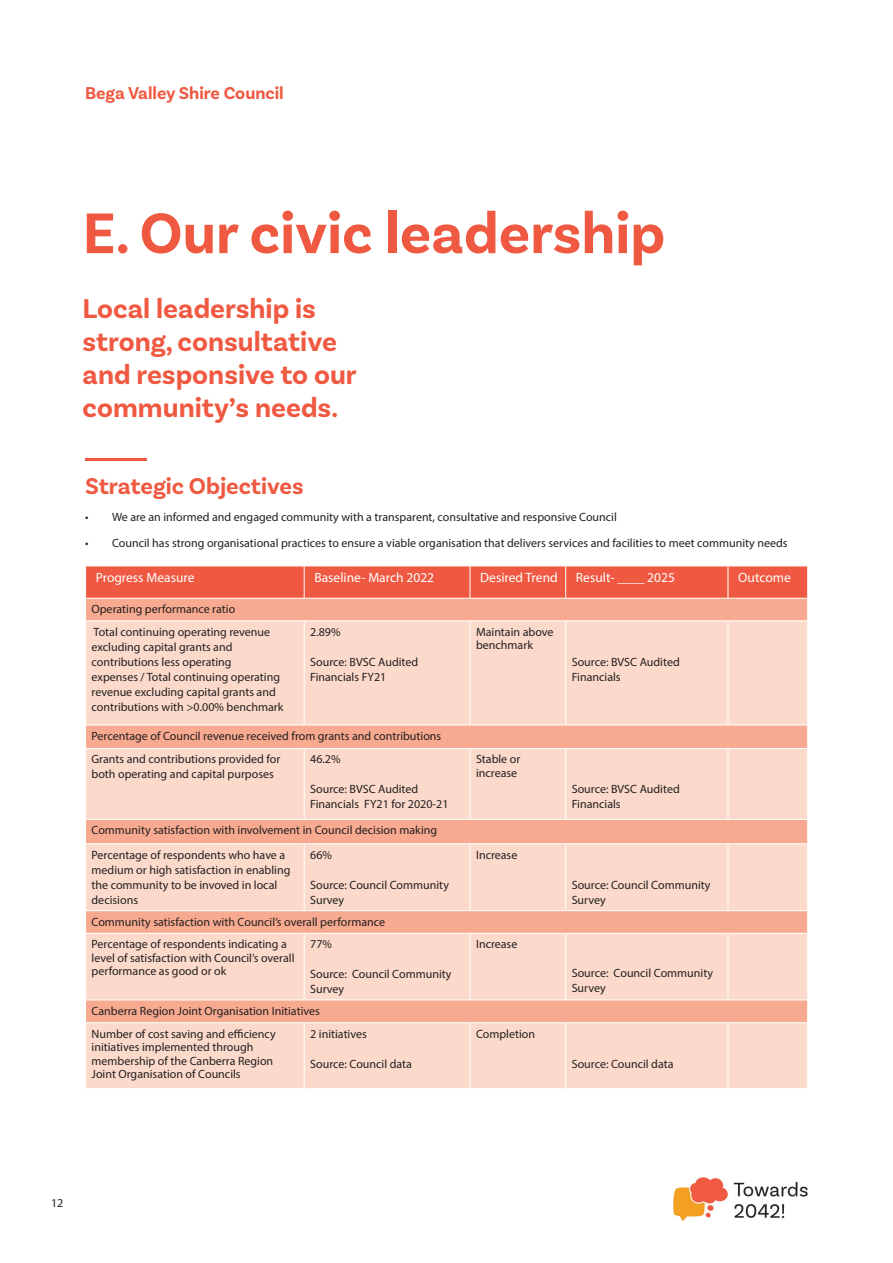
<style>
.page{position:relative;width:893px;height:1263px;background:#fff}
.page>*{position:absolute;margin:0;border:0;box-sizing:border-box;transform-origin:0 0}
.t1{font:700 60px "Basic Sans";color:#f05941}
.t2{font:700 28.5px/33px "Basic Sans";color:#f05941}
.t3{font:700 24px "Basic Sans";color:#f05941}
.t4{font:700 18px "Basic Sans";color:#f05941}
.t5{font:13.5px "Myriad Pro";color:#fff}
.t6{font:12px/15px "Myriad Pro";color:#231f20}
</style>
<div class="page">
<img style="left:673px;top:1178px;width:135px;height:43px">
<hr style="left:85px;top:458px;width:62px;height:3px;background:#f05941">
<svg style="left:86px;top:621px;width:721px;height:467px;background:#fbd0bf"></svg>
<hr style="left:304px;top:621px;width:1px;height:104px;background:#fff">
<hr style="left:470px;top:621px;width:1px;height:104px;background:#fff">
<hr style="left:565px;top:621px;width:1px;height:104px;background:#fff">
<svg style="left:86px;top:567px;width:722px;height:54px;background:#f37a62"></svg>
<hr style="left:728px;top:621px;width:1px;height:104px;background:#fff">
<svg style="left:807px;top:725px;width:1px;height:23px"></svg>
<svg style="left:807px;top:819px;width:1px;height:25px"></svg>
<svg style="left:807px;top:911px;width:1px;height:22px"></svg>
<svg style="left:807px;top:1000px;width:1px;height:23px"></svg>
<hr style="left:304px;top:749px;width:1px;height:70px;background:#fff">
<hr style="left:304px;top:844px;width:1px;height:66px;background:#fff">
<hr style="left:304px;top:934px;width:1px;height:65px;background:#fff">
<hr style="left:304px;top:1023px;width:1px;height:65px;background:#fff">
<hr style="left:470px;top:749px;width:1px;height:70px;background:#fff">
<hr style="left:470px;top:844px;width:1px;height:66px;background:#fff">
<hr style="left:470px;top:934px;width:1px;height:65px;background:#fff">
<hr style="left:470px;top:1023px;width:1px;height:65px;background:#fff">
<hr style="left:565px;top:749px;width:1px;height:70px;background:#fff">
<hr style="left:565px;top:844px;width:1px;height:66px;background:#fff">
<hr style="left:565px;top:934px;width:1px;height:65px;background:#fff">
<hr style="left:565px;top:1023px;width:1px;height:65px;background:#fff">
<hr style="left:728px;top:749px;width:1px;height:70px;background:#fff">
<hr style="left:728px;top:844px;width:1px;height:66px;background:#fff">
<hr style="left:728px;top:934px;width:1px;height:65px;background:#fff">
<hr style="left:728px;top:1023px;width:1px;height:65px;background:#fff">
<hr style="left:304px;top:566px;width:1px;height:32px;background:#fff">
<hr style="left:470px;top:566px;width:1px;height:32px;background:#fff">
<hr style="left:565px;top:566px;width:1px;height:32px;background:#fff">
<hr style="left:728px;top:566px;width:1px;height:32px;background:#fff">
<hr style="left:807px;top:566px;width:1px;height:32px;background:#fff">
<hr style="left:85px;top:598px;width:219px;height:1px;background:#fff">
<hr style="left:85px;top:620px;width:219px;height:1px;background:#fff">
<hr style="left:85px;top:725px;width:219px;height:1px;background:#fff">
<hr style="left:85px;top:748px;width:219px;height:1px;background:#fff">
<hr style="left:85px;top:819px;width:219px;height:1px;background:#fff">
<hr style="left:85px;top:843px;width:219px;height:1px;background:#fff">
<hr style="left:85px;top:910px;width:219px;height:1px;background:#fff">
<hr style="left:85px;top:933px;width:219px;height:1px;background:#fff">
<hr style="left:85px;top:999px;width:219px;height:1px;background:#fff">
<hr style="left:85px;top:1022px;width:219px;height:1px;background:#fff">
<hr style="left:304px;top:598px;width:166px;height:1px;background:#fff">
<hr style="left:304px;top:620px;width:166px;height:1px;background:#fff">
<hr style="left:304px;top:725px;width:166px;height:1px;background:#fff">
<hr style="left:304px;top:748px;width:166px;height:1px;background:#fff">
<hr style="left:304px;top:819px;width:166px;height:1px;background:#fff">
<hr style="left:304px;top:843px;width:166px;height:1px;background:#fff">
<hr style="left:304px;top:910px;width:166px;height:1px;background:#fff">
<hr style="left:304px;top:933px;width:166px;height:1px;background:#fff">
<hr style="left:304px;top:999px;width:166px;height:1px;background:#fff">
<hr style="left:304px;top:1022px;width:166px;height:1px;background:#fff">
<hr style="left:470px;top:598px;width:96px;height:1px;background:#fff">
<hr style="left:470px;top:620px;width:96px;height:1px;background:#fff">
<hr style="left:470px;top:725px;width:96px;height:1px;background:#fff">
<hr style="left:470px;top:748px;width:96px;height:1px;background:#fff">
<hr style="left:470px;top:819px;width:96px;height:1px;background:#fff">
<hr style="left:470px;top:843px;width:96px;height:1px;background:#fff">
<hr style="left:470px;top:910px;width:96px;height:1px;background:#fff">
<hr style="left:470px;top:933px;width:96px;height:1px;background:#fff">
<hr style="left:470px;top:999px;width:96px;height:1px;background:#fff">
<hr style="left:470px;top:1022px;width:96px;height:1px;background:#fff">
<hr style="left:566px;top:598px;width:162px;height:1px;background:#fff">
<hr style="left:728px;top:598px;width:80px;height:1px;background:#fff">
<hr style="left:566px;top:620px;width:162px;height:1px;background:#fff">
<hr style="left:728px;top:620px;width:79px;height:1px;background:#fff">
<hr style="left:566px;top:725px;width:162px;height:1px;background:#fff">
<hr style="left:728px;top:725px;width:79px;height:1px;background:#fff">
<hr style="left:566px;top:748px;width:162px;height:1px;background:#fff">
<hr style="left:728px;top:748px;width:79px;height:1px;background:#fff">
<hr style="left:566px;top:819px;width:162px;height:1px;background:#fff">
<hr style="left:728px;top:819px;width:79px;height:1px;background:#fff">
<hr style="left:566px;top:843px;width:162px;height:1px;background:#fff">
<hr style="left:728px;top:843px;width:79px;height:1px;background:#fff">
<hr style="left:566px;top:910px;width:162px;height:1px;background:#fff">
<hr style="left:728px;top:910px;width:79px;height:1px;background:#fff">
<hr style="left:566px;top:933px;width:162px;height:1px;background:#fff">
<hr style="left:728px;top:933px;width:79px;height:1px;background:#fff">
<hr style="left:566px;top:999px;width:162px;height:1px;background:#fff">
<hr style="left:728px;top:999px;width:79px;height:1px;background:#fff">
<hr style="left:566px;top:1022px;width:162px;height:1px;background:#fff">
<hr style="left:728px;top:1022px;width:79px;height:1px;background:#fff">
<h3 class="t4" style="left:85px;top:82px;width:200px">Bega Valley Shire Council</h3>
<h1 class="t1" style="left:83px;top:197px;width:584px">E. Our civic leadership</h1>
<h2 class="t2" style="left:83px;top:292px;width:276px">Local leadership is strong, consultative and responsive to our community’s needs.</h2>
<h3 class="t3" style="left:85px;top:472px;width:220px">Strategic Objectives</h3>
<p class="t6" style="left:85px;top:509px;width:533px">• We are an informed and engaged community with a transparent, consultative and responsive Council</p>
<p class="t6" style="left:85px;top:535px;width:704px">• Council has strong organisational practices to ensure a viable organisation that delivers services and facilities to meet community needs</p>
<p class="t5" style="left:96px;top:569px;width:100px">Progress Measure</p>
<p class="t5" style="left:314px;top:569px;width:121px">Baseline- March 2022</p>
<p class="t5" style="left:480px;top:569px;width:79px">Desired Trend</p>
<p class="t5" style="left:576px;top:569px;width:101px">Result- ____ 2025</p>
<p class="t5" style="left:738px;top:569px;width:54px">Outcome</p>
<p class="t6" style="left:92px;top:598px;width:180px;line-height:22.6px">Operating performance ratio<br>Total continuing operating revenue</p>
<p class="t6" style="left:92px;top:639px;width:193px">excluding capital grants and contributions less operating<br>expenses / Total continuing operating revenue excluding capital grants and contributions with &gt;0.00% benchmark</p>
<p class="t6" style="left:476px;top:625px;width:79px;line-height:13.5px">Maintain above benchmark</p>
<p class="t6" style="left:310px;top:624px;width:32px">2.89%</p>
<p class="t6" style="left:310px;top:654px;width:110px">Source: BVSC Audited<br>Financials FY21</p>
<p class="t6" style="left:572px;top:654px;width:110px">Source: BVSC Audited<br>Financials</p>
<p class="t6" style="left:92px;top:724px;width:351px;line-height:23.4px">Percentage of Council revenue received from grants and contributions<br>Grants and contributions provided for</p>
<p class="t6" style="left:92px;top:767px;width:184px">both operating and capital purposes</p>
<p class="t6" style="left:310px;top:752px;width:32px">46.2%</p>
<p class="t6" style="left:310px;top:782px;width:140px">Source: BVSC Audited<br>Financials FY21 for 2020-21</p>
<p class="t6" style="left:92px;top:818px;width:347px;line-height:24.5px">Community satisfaction with involvement in Council decision making<br>Percentage of respondents who have a</p>
<p class="t6" style="left:92px;top:862px;width:200px">medium or high satisfaction in enabling the community to be invoved in local decisions</p>
<p class="t6" style="left:310px;top:847px;width:23px">66%</p>
<p class="t6" style="left:310px;top:877px;width:140px">Source: Council Community<br>Survey</p>
<p class="t6" style="left:92px;top:910px;width:295px;line-height:22.6px">Community satisfaction with Council’s overall performance<br>Percentage of respondents indicating a</p>
<p class="t6" style="left:92px;top:951px;width:204px;line-height:13.5px">level of satisfaction with Council’s overall performance as good or ok</p>
<p class="t6" style="left:310px;top:936px;width:23px">77%</p>
<p class="t6" style="left:310px;top:966px;width:143px">Source: Council Community<br>Survey</p>
<p class="t6" style="left:92px;top:999px;width:230px;line-height:22.8px">Canberra Region Joint Organisation Initiatives<br>Number of cost saving and efficiency</p>
<p class="t6" style="left:92px;top:1040px;width:183px;line-height:13.5px">initiatives implemented through membership of the Canberra Region<br>Joint Organisation of Councils</p>
<p class="t6" style="left:310px;top:1026px;width:58px">2 initiatives</p>
<p class="t6" style="left:310px;top:1056px;width:103px">Source: Council data</p>
<p class="t6" style="left:476px;top:752px;width:46px;line-height:13.5px">Stable or increase</p>
<p class="t6" style="left:476px;top:847px;width:43px">Increase</p>
<p class="t6" style="left:476px;top:936px;width:43px">Increase</p>
<p class="t6" style="left:476px;top:1026px;width:61px">Completion</p>
<p class="t6" style="left:572px;top:782px;width:110px">Source: BVSC Audited<br>Financials</p>
<p class="t6" style="left:572px;top:877px;width:140px">Source: Council Community<br>Survey</p>
<p class="t6" style="left:572px;top:965px;width:143px">Source: Council Community<br>Survey</p>
<p class="t6" style="left:572px;top:1056px;width:103px">Source: Council data</p>
<p class="t6" style="left:51px;top:1195px;width:14px">12</p>
</div>
